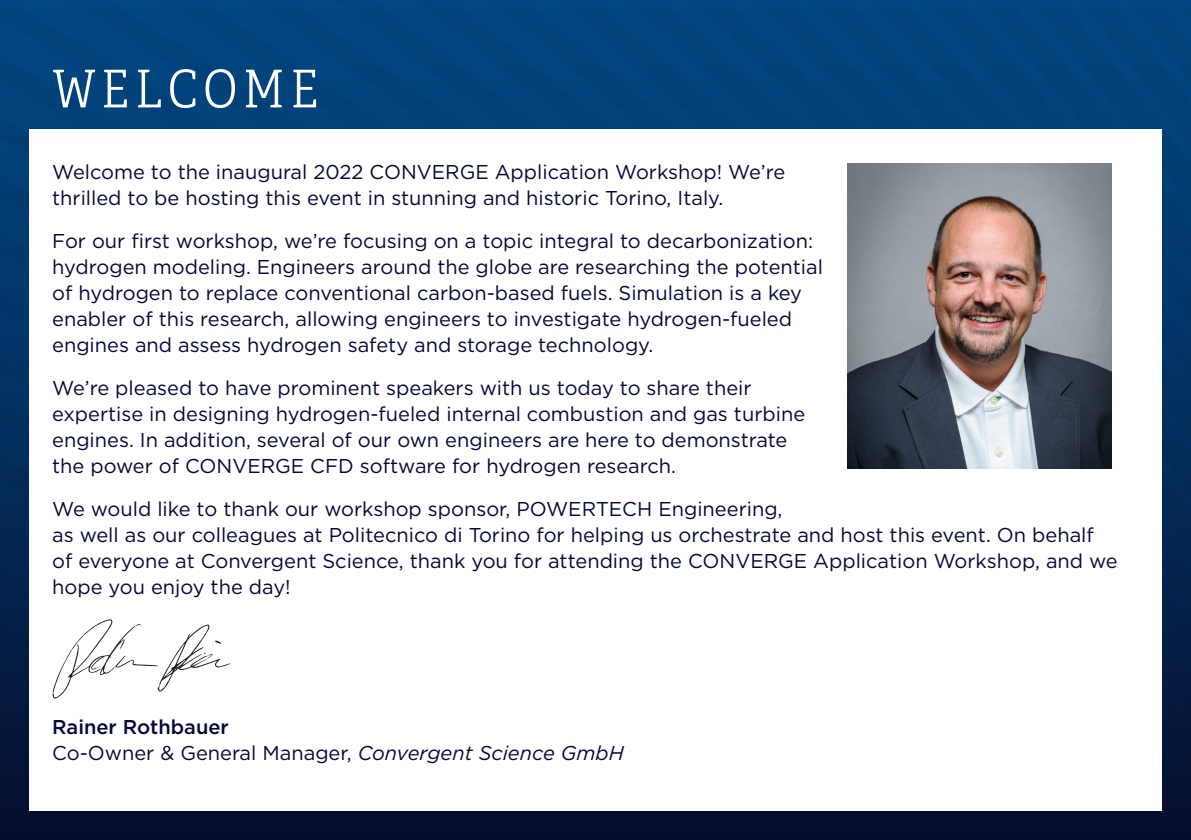
<style>
.page{position:relative;width:1191px;height:840px;background:#fff}
.page>*{position:absolute;margin:0;border:0;box-sizing:border-box;transform-origin:0 0}
.t1{font:300 52px "Adelle Condensed";letter-spacing:.11em;color:#fff}
.t2{font:20px/26px "Gotham";color:#010936}
.t3{font:500 20px "Gotham";color:#010936}
.s1{font-style:italic}
</style>
<div class="page">
<img style="left:0;top:0;width:1191px;height:839px">
<div style="left:29px;top:129px;width:1132px;height:681px;background:#fff"></div>
<img style="left:847px;top:163px;width:264px;height:305px">
<svg style="left:52px;top:619px;width:178px;height:80px"></svg>
<p class="t1" style="left:53px;top:58px;width:267px">WELCOME</p>
<p class="t2" style="left:52px;top:158px;width:734px">Welcome to the inaugural 2022 CONVERGE Application Workshop! We’re thrilled to be hosting this event in stunning and historic Torino, Italy.</p>
<p class="t2" style="left:52px;top:227px;width:772px">For our first workshop, we’re focusing on a topic integral to decarbonization: hydrogen modeling. Engineers around the globe are researching the potential of hydrogen to replace conventional carbon-based fuels. Simulation is a key enabler of this research, allowing engineers to investigate hydrogen-fueled engines and assess hydrogen safety and storage technology.</p>
<p class="t2" style="left:52px;top:374px;width:754px">We’re pleased to have prominent speakers with us today to share their expertise in designing hydrogen-fueled internal combustion and gas turbine engines. In addition, several of our own engineers are here to demonstrate the power of CONVERGE CFD software for hydrogen research.</p>
<p class="t2" style="left:52px;top:495px;width:1067px">We would like to thank our workshop sponsor, POWERTECH Engineering,<br>as well as our colleagues at Politecnico di Torino for helping us orchestrate and host this event. On behalf of everyone at Convergent Science, thank you for attending the CONVERGE Application Workshop, and we hope you enjoy the day!</p>
<p class="t3" style="left:52px;top:713px;width:178px">Rainer Rothbauer</p>
<p class="t2" style="left:52px;top:738px;width:573px">Co-Owner &amp; General Manager, <span class="s1">Convergent Science GmbH</span></p>
</div>
